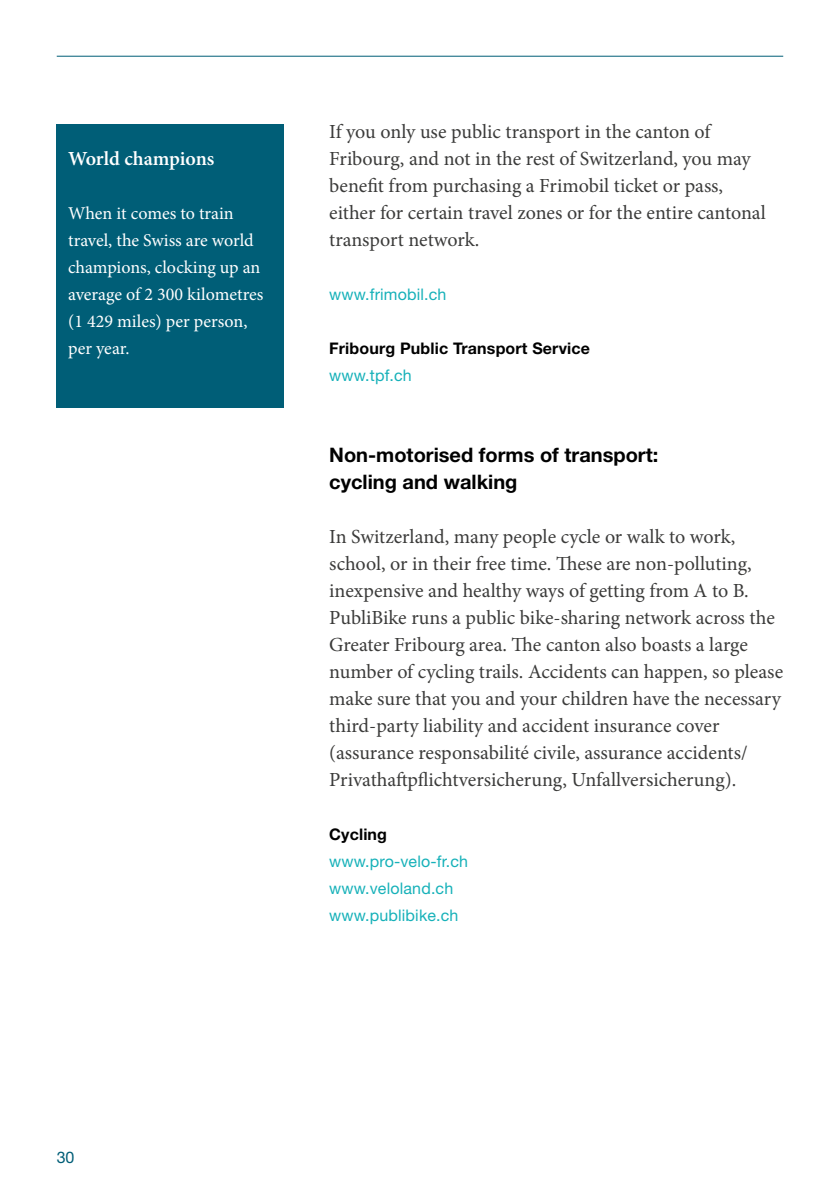
<style>
.page{position:relative;width:840px;height:1191px;background:#fff}
.page>*{position:absolute;margin:0;border:0;box-sizing:border-box;transform-origin:0 0}
.t1{font:20px/27px "Minion Pro";letter-spacing:-.005em;color:#3b3b3a}
.t2{font:700 20px/27px "Helvetica Neue";color:#000}
.t3{font:600 20px "Minion Pro";letter-spacing:-.005em;color:#fff}
.t4{font:18px/27px "Minion Pro";letter-spacing:-.005em;color:#fff}
.t5{font:16px/27px "Helvetica Neue";letter-spacing:.01em;color:#16b1b9}
.t6{font:700 16px "Helvetica Neue";letter-spacing:.01em;color:#000}
.t7{font:16px "Helvetica Neue";color:#005e77}
</style>
<div class="page">
<hr style="left:57px;top:56px;width:725px;height:1px;background:#005e77">
<div style="left:57px;top:124px;width:226px;height:284px;background:#005e77"></div>
<p class="t3" style="left:68px;top:144px;width:148px">World champions</p>
<p class="t4" style="left:68px;top:200px;width:197px">When it comes to train travel, the Swiss are world champions, clocking up an average of 2 300 kilometres (1 429 miles) per person, per year.</p>
<p class="t1" style="left:329px;top:118px;width:438px">If you only use public transport in the canton of Fribourg, and not in the rest of Switzerland, you may benefit from purchasing a Frimobil ticket or pass, either for certain travel zones or for the entire cantonal transport network.</p>
<p class="t5" style="left:329px;top:280px;width:119px">www.frimobil.ch</p>
<p class="t6" style="left:329px;top:338px;width:262px">Fribourg Public Transport Service</p>
<p class="t5" style="left:329px;top:361px;width:84px">www.tpf.ch</p>
<p class="t2" style="left:329px;top:441px;width:330px">Non-motorised forms of transport: cycling and walking</p>
<p class="t1" style="left:329px;top:523px;width:455px">In Switzerland, many people cycle or walk to work, school, or in their free time. These are non-polluting, inexpensive and healthy ways of getting from A to B.<br>PubliBike runs a public bike-sharing network across the Greater Fribourg area. The canton also boasts a large number of cycling trails. Accidents can happen, so please make sure that you and your children have the necessary third-party liability and accident insurance cover (assurance responsabilité civile, assurance accidents/ Privathaftpflichtversicherung, Unfallversicherung).</p>
<p class="t6" style="left:329px;top:824px;width:59px">Cycling</p>
<p class="t5" style="left:329px;top:847px;width:140px">www.pro-velo-fr.ch www.veloland.ch www.publibike.ch</p>
<p class="t7" style="left:57px;top:1147px;width:19px">30</p>
</div>
